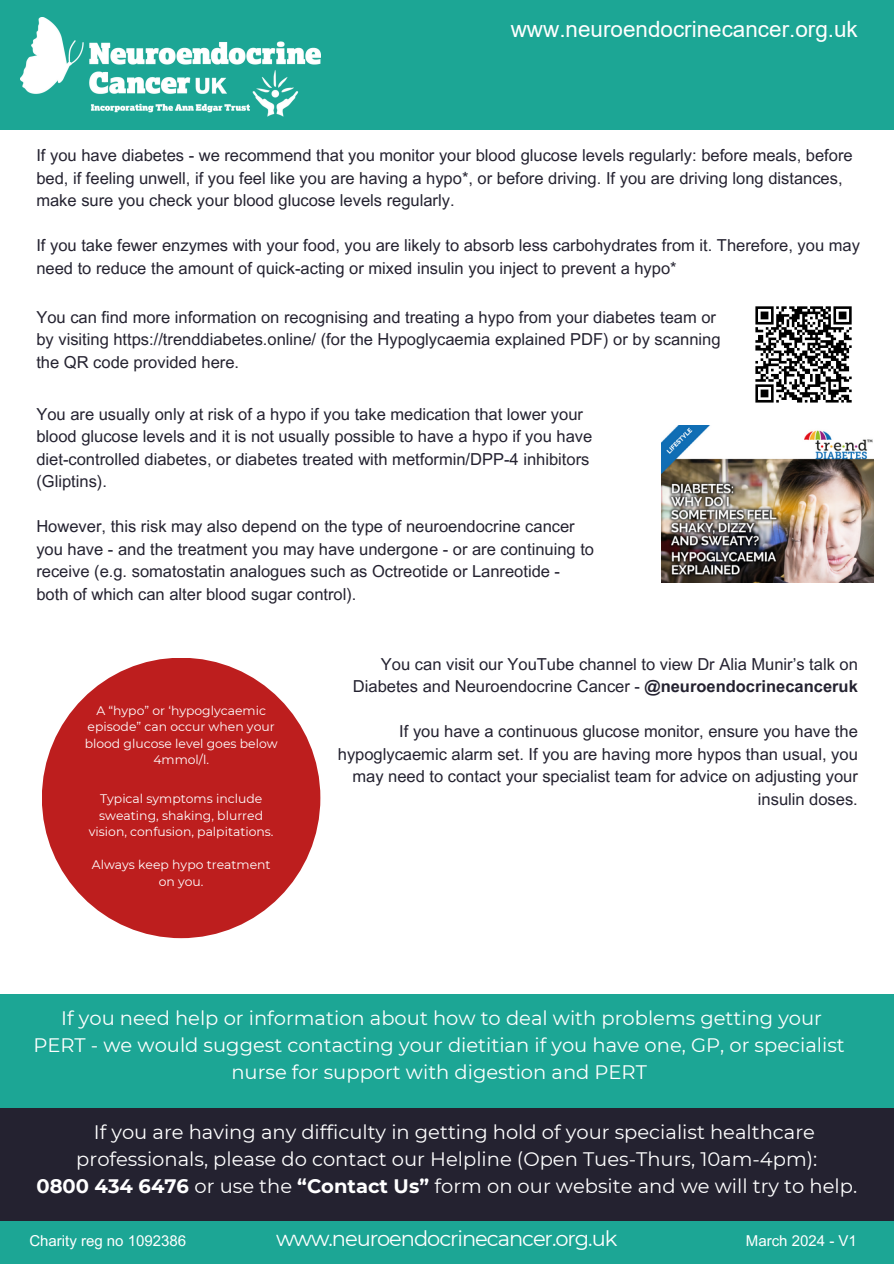
<style>
.page{position:relative;width:894px;height:1264px;background:#fff}
.page>*{position:absolute;margin:0;border:0;box-sizing:border-box;transform-origin:0 0}
.t1{font:22.5px "Arial";color:#fff}
.t2{font:21px "Montserrat";letter-spacing:-.05em;color:#fff}
.t3{font:19.5px/27px "Montserrat";color:#fff;text-align:center}
.t4{font:16.5px/22.5px "Arial MT Pro";color:#242230}
.t5{font:15px "Arial MT Pro";color:#fff}
.t6{font:12.3px/16.5px "Montserrat";color:#fff;text-align:center}
.s1{font-weight:700}
</style>
<div class="page">
<div style="left:0;top:1094px;width:893px;height:127px;background:#242230"></div>
<div style="left:0;top:994px;width:893px;height:113px;background:#1ca695"></div>
<div style="left:0;top:0;width:893px;height:130px;background:#1ca695"></div>
<img style="left:21px;top:18px;width:299px;height:99px">
<img style="left:661px;top:425px;width:212px;height:157px">
<div style="left:42px;top:657px;width:278px;height:281px;background:#bd1e1e;border-radius:50%"></div>
<svg style="left:755px;top:306px;width:97px;height:97px"></svg>
<div style="left:0;top:1221px;width:893px;height:42px;background:#1ca695"></div>
<h3 class="t1" style="left:510px;top:16px;width:348px">www.neuroendocrinecancer.org.uk</h3>
<p class="t4" style="left:36px;top:146px;width:817px">If you have diabetes - we recommend that you monitor your blood glucose levels regularly: before meals, before bed, if feeling unwell, if you feel like you are having a hypo*, or before driving. If you are driving long distances, make sure you check your blood glucose levels regularly.</p>
<h3 class="t4" style="left:36px;top:236px;width:824px">If you take fewer enzymes with your food, you are likely to absorb less carbohydrates from it. Therefore, you may need to reduce the amount of quick-acting or mixed insulin you inject to prevent a hypo*</h3>
<h3 class="t4" style="left:36px;top:308px;width:685px">You can find more information on recognising and treating a hypo from your diabetes team or by visiting https://trenddiabetes.online/ (for the Hypoglycaemia explained PDF) or by scanning the QR code provided here.</h3>
<h3 class="t4" style="left:36px;top:404px;width:557px">You are usually only at risk of a hypo if you take medication that lower your blood glucose levels and it is not usually possible to have a hypo if you have diet-controlled diabetes, or diabetes treated with metformin/DPP-4 inhibitors (Gliptins).</h3>
<h2 class="t4" style="left:36px;top:517px;width:559px">However, this risk may also depend on the type of neuroendocrine cancer you have - and the treatment you may have undergone - or are continuing to receive (e.g. somatostatin analogues such as Octreotide or Lanreotide - both of which can alter blood sugar control).</h2>
<p class="t6" style="left:85px;top:702px;width:194px">A “hypo” or ‘hypoglycaemic episode” can occur when your blood glucose level goes below<br>4mmol/l.</p>
<p class="t6" style="left:100px;top:790px;width:163px">Typical symptoms include</p>
<p class="t6" style="left:89px;top:807px;width:186px">sweating, shaking, blurred vision, confusion, palpitations.</p>
<h3 class="t6" style="left:92px;top:856px;width:180px">Always keep hypo treatment on you.</h3>
<p class="t4" style="left:353px;top:654px;width:506px;text-align:right">You can visit our YouTube channel to view Dr Alia Munir’s talk on<br>Diabetes and Neuroendocrine Cancer - <span class="s1">@neuroendocrinecanceruk</span></p>
<p class="t4" style="left:338px;top:722px;width:521px;text-align:right">If you have a continuous glucose monitor, ensure you have the hypoglycaemic alarm set. If you are having more hypos than usual, you may need to contact your specialist team for advice on adjusting your insulin doses.</p>
<p class="t3" style="left:33px;top:1004px;width:812px">If you need help or information about how to deal with problems getting your<br>PERT - we would suggest contacting your dietitian if you have one, GP, or specialist nurse for support with digestion and PERT</p>
<h1 class="t3" style="left:94px;top:1118px;width:722px">If you are having any difficulty in getting hold of your specialist healthcare</h1>
<h1 class="t3" style="left:76px;top:1145px;width:742px">professionals, please do contact our Helpline (Open Tues-Thurs, 10am-4pm):</h1>
<h1 class="t3" style="left:36px;top:1172px;width:821px"><span class="s1">0800 434 6476</span> or use the <span class="s1">“Contact Us”</span> form on our website and we will try to help.</h1>
<h2 class="t5" style="left:29px;top:1235px;width:158px">Charity reg no 1092386</h2>
<h1 class="t2" style="left:276px;top:1225px;width:342px">www.neuroendocrinecancer.org.uk</h1>
<h3 class="t5" style="left:745px;top:1235px;width:112px">March 2024 - V1</h3>
</div>
